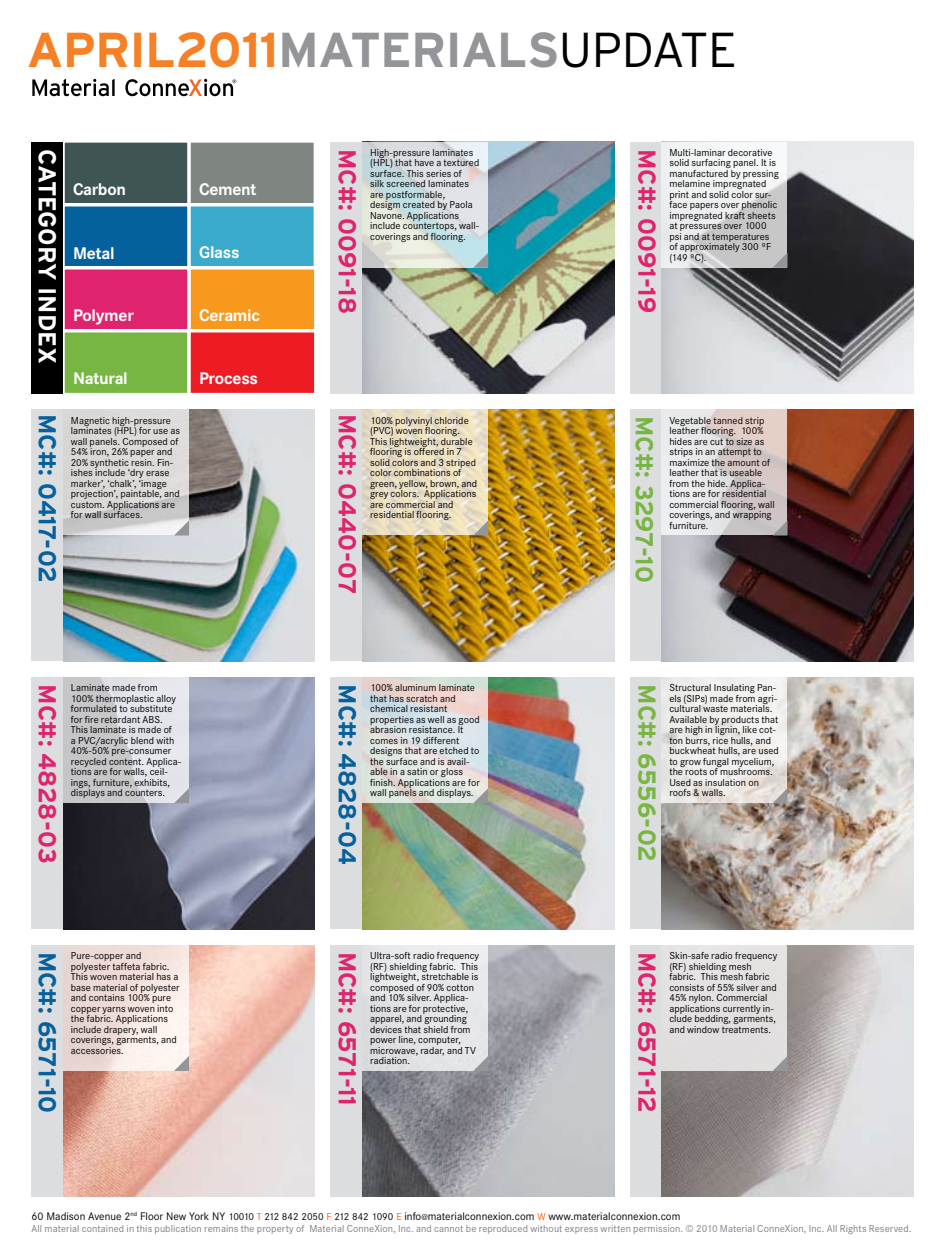
<style>
.page{position:relative;width:945px;height:1260px;background:#fff}
.page>*{position:absolute;margin:0;border:0;box-sizing:border-box;transform-origin:0 0}
.t1{font:700 49px "Interstate";letter-spacing:-.015em;color:#f58025}
.t2{font:700 24.5px "Interstate";color:#e0236d}
.t3{font:700 24.5px "Interstate";color:#05619d}
.t4{font:700 24.5px "Interstate";letter-spacing:-.005em;color:#78b643}
.t5{font:700 24.5px "Interstate";letter-spacing:-.01em;color:#fff}
.t6{font:700 17.5px "Corporate S";letter-spacing:-.02em;color:#fff}
.t7{font:11.38px "Corporate S";color:#000}
.t8{font:10.5px/10.5px "Corporate S";color:#000}
.t9{font:10.5px "Corporate S";letter-spacing:.005em;color:#7e7e8a}
.s1{color:#939598}
.s2{font-weight:300;color:#000}
.s3{font-size:10.5px}
.s4{font-size:10.5px;color:#ff6309}
.s5{font-size:8.75px}
</style>
<div class="page">
<svg style="left:32px;top:79px;width:83px;height:17px"></svg>
<svg style="left:125px;top:79px;width:111px;height:17px"></svg>
<div style="left:32px;top:142px;width:31px;height:252px;background:#000"></div>
<div style="left:63px;top:141px;width:126px;height:64px;background:#3f5554;border:2px solid #fff"></div>
<div style="left:63px;top:268px;width:126px;height:63px;background:#e0236d;border:2px solid #fff"></div>
<div style="left:189px;top:268px;width:127px;height:63px;background:#f8991d;border:2px solid #fff"></div>
<div style="left:189px;top:141px;width:126px;height:64px;background:#7f8580;border:2px solid #fff"></div>
<div style="left:63px;top:205px;width:126px;height:63px;background:#05619d;border:2px solid #fff"></div>
<div style="left:189px;top:205px;width:126px;height:63px;background:#39a9cc;border:2px solid #fff"></div>
<div style="left:63px;top:331px;width:126px;height:64px;background:#78b643;border:2px solid #fff"></div>
<div style="left:189px;top:331px;width:127px;height:64px;background:#ed1c24;border:2px solid #fff"></div>
<div style="left:630px;top:945px;width:32px;height:252px;background:#dcddde"></div>
<div style="left:331px;top:945px;width:31px;height:252px;background:#dcddde"></div>
<div style="left:32px;top:945px;width:31px;height:252px;background:#dcddde"></div>
<div style="left:630px;top:677px;width:32px;height:252px;background:#dcddde"></div>
<div style="left:331px;top:677px;width:31px;height:252px;background:#dcddde"></div>
<div style="left:32px;top:677px;width:31px;height:252px;background:#dcddde"></div>
<div style="left:630px;top:410px;width:32px;height:252px;background:#dcddde"></div>
<div style="left:331px;top:410px;width:31px;height:252px;background:#dcddde"></div>
<div style="left:32px;top:410px;width:31px;height:252px;background:#dcddde"></div>
<div style="left:630px;top:142px;width:32px;height:252px;background:#dcddde"></div>
<div style="left:331px;top:142px;width:31px;height:252px;background:#dcddde"></div>
<img style="left:662px;top:945px;width:252px;height:252px">
<img style="left:362px;top:945px;width:252px;height:252px">
<img style="left:362px;top:677px;width:252px;height:252px">
<img style="left:63px;top:677px;width:252px;height:252px">
<img style="left:662px;top:410px;width:252px;height:252px">
<img style="left:362px;top:142px;width:252px;height:252px">
<img style="left:662px;top:142px;width:252px;height:252px">
<img style="left:63px;top:410px;width:252px;height:252px">
<img style="left:362px;top:410px;width:252px;height:252px">
<img style="left:662px;top:677px;width:252px;height:252px">
<img style="left:63px;top:945px;width:252px;height:252px">
<svg style="left:63px;top:410px;width:126px;height:126px;background:#d8d6d6"></svg>
<svg style="left:362px;top:142px;width:126px;height:126px;background:#d8e1e0"></svg>
<svg style="left:362px;top:410px;width:126px;height:126px;background:#e8ddc2"></svg>
<svg style="left:662px;top:142px;width:126px;height:126px;fill:#edeef0"></svg>
<svg style="left:662px;top:410px;width:126px;height:126px;background:#ddd7d6"></svg>
<svg style="left:63px;top:677px;width:126px;height:126px;background:#d5d5d9"></svg>
<svg style="left:473px;top:253px;width:15px;height:15px"></svg>
<svg style="left:773px;top:253px;width:15px;height:15px"></svg>
<svg style="left:174px;top:520px;width:15px;height:15px"></svg>
<svg style="left:473px;top:520px;width:15px;height:15px"></svg>
<svg style="left:773px;top:520px;width:15px;height:15px"></svg>
<svg style="left:174px;top:788px;width:15px;height:15px"></svg>
<svg style="left:362px;top:677px;width:126px;height:126px;background:#dfe0de"></svg>
<svg style="left:473px;top:788px;width:15px;height:15px"></svg>
<svg style="left:662px;top:677px;width:126px;height:126px;fill:#eeedec"></svg>
<svg style="left:773px;top:788px;width:15px;height:15px"></svg>
<div style="left:362px;top:945px;width:126px;height:126px;background:#e5e6e7"></div>
<svg style="left:473px;top:1056px;width:15px;height:15px"></svg>
<div style="left:662px;top:945px;width:126px;height:126px;background:#e3e1e0"></div>
<svg style="left:773px;top:1056px;width:15px;height:15px"></svg>
<div style="left:63px;top:945px;width:126px;height:126px;background:linear-gradient(to right,#e5d1cd,#fff3ee)"></div>
<svg style="left:174px;top:1056px;width:15px;height:15px"></svg>
<h1 class="t1" style="left:27px;top:22px;width:711px">APRIL2011<span class="s1">MATERIALS</span><span class="s2">UPDATE</span></h1>
<h2 class="t5" style="left:61px;top:149px;width:217px;rotate:90deg">CATEGORY INDEX</h2>
<h2 class="t3" style="left:61px;top:414px;width:171px;rotate:90deg">MC#: 0417-02</h2>
<h3 class="t6" style="left:73px;top:179px;width:55px">Carbon</h3>
<h3 class="t6" style="left:73px;top:243px;width:43px">Metal</h3>
<h3 class="t6" style="left:199px;top:179px;width:59px">Cement</h3>
<h3 class="t6" style="left:199px;top:242px;width:42px">Glass</h3>
<h3 class="t6" style="left:73px;top:305px;width:62px">Polymer</h3>
<h3 class="t6" style="left:199px;top:305px;width:63px">Ceramic</h3>
<h3 class="t6" style="left:73px;top:368px;width:56px">Natural</h3>
<h3 class="t6" style="left:199px;top:368px;width:60px">Process</h3>
<p class="t8" style="left:71px;top:415px;width:111px">Magnetic high-pressure laminates (HPL) for use as wall panels. Composed of<br>54% iron, 26% paper and<br>20% synthetic resin. Fin&shy;ishes include ‘dry erase marker’, ‘chalk’, ‘image projection’, paintable, and custom. Applications are for wall surfaces.</p>
<h2 class="t2" style="left:361px;top:149px;width:166px;rotate:90deg">MC#: 0091-18</h2>
<p class="t8" style="left:370px;top:147px;width:111px">High-pressure laminates (HPL) that have a textured surface. This series of<br>silk screened laminates are postformable,<br>desigm created by Paola<br>Navone. Applications include countertops, wall&shy;coverings and flooring.</p>
<h2 class="t2" style="left:361px;top:414px;width:182px;rotate:90deg">MC#: 0440-07</h2>
<p class="t8" style="left:370px;top:415px;width:109px">100% polyvinyl chloride (PVC) woven flooring.<br>This lightweight, durable flooring is offered in 7 solid colors and 3 striped color combinations of green, yellow, brown, and grey colors. Applications are commercial and residential flooring.</p>
<h2 class="t2" style="left:661px;top:149px;width:166px;rotate:90deg">MC#: 0091-19</h2>
<p class="t8" style="left:669px;top:147px;width:111px">Multi-laminar decorative solid surfacing panel. It is manufactured by pressing melamine impregnated print and solid color sur&shy;face papers over phenolic impregnated kraft sheets at pressures over 1000 psi and at temperatures of approximately 300 ºF (149 ºC).</p>
<h2 class="t4" style="left:658px;top:416px;width:168px;rotate:90deg">MC#: 3297-10</h2>
<p class="t8" style="left:669px;top:415px;width:107px">Vegetable tanned strip leather flooring. 100% hides are cut to size as strips in an attempt to maximize the amount of leather that is useable from the hide. Applica&shy;tions are for residential commercial flooring, wall coverings, and wrapping furniture.</p>
<h2 class="t2" style="left:61px;top:684px;width:181px;rotate:90deg">MC#: 4828-03</h2>
<p class="t8" style="left:71px;top:683px;width:112px">Laminate made from<br>100% thermoplastic alloy formulated to substitute for fire retardant ABS.<br>This laminate is made of<br>a PVC/acrylic blend with<br>40%-50% pre-consumer recycled content. Applica&shy;tions are for walls, ceil&shy;ings, furniture, exhibits, displays and counters.</p>
<h2 class="t3" style="left:361px;top:684px;width:182px;rotate:90deg">MC#: 4828-04</h2>
<p class="t8" style="left:370px;top:683px;width:111px">100% aluminum laminate that has scratch and chemical resistant properties as well as good abrasion resistance. It comes in 19 different designs that are etched to the surface and is avail&shy;able in a satin or gloss finish. Applications are for wall panels and displays.</p>
<p class="t8" style="left:669px;top:683px;width:111px">Structural Insulating Pan&shy;els (SIPs) made from agri&shy;cultural waste materials.<br>Available by products that are high in lignin, like cot&shy;ton burrs, rice hulls, and buckwheat hulls, are used to grow fungal mycelium, the roots of mushrooms.<br>Used as insulation on roofs &amp; walls.</p>
<h2 class="t4" style="left:661px;top:684px;width:179px;rotate:90deg">MC#: 6556-02</h2>
<h2 class="t3" style="left:61px;top:952px;width:163px;rotate:90deg">MC#: 6571-10</h2>
<p class="t8" style="left:71px;top:950px;width:110px">Pure-copper and polyester taffeta fabric.<br>This woven material has a base material of polyester and contains 100% pure copper yarns woven into the fabric. Applications include drapery, wall coverings, garments, and accessories.</p>
<p class="t8" style="left:370px;top:950px;width:111px">Ultra-soft radio frequency (RF) shielding fabric. This lightweight, stretchable is composed of 90% cotton and 10% silver. Applica&shy;tions are for protective, apparel, and grounding devices that shield from power line, computer, microwave, radar, and TV radiation.</p>
<p class="t8" style="left:669px;top:950px;width:110px">Skin-safe radio frequency (RF) shielding mesh fabric. This mesh fabric consists of 55% silver and<br>45% nylon. Commercial applications currently in&shy;clude bedding, garments, and window treatments.</p>
<h2 class="t2" style="left:361px;top:952px;width:156px;rotate:90deg">MC#: 6571-11</h2>
<h2 class="t2" style="left:661px;top:952px;width:163px;rotate:90deg">MC#: 6571-12</h2>
<p class="t7" style="left:32px;top:1209px;width:650px">60 Madison Avenue 2<sup>nd</sup> Floor New York NY <span class="s3">10010</span> <span class="s4">T</span> <span class="s3">212 842 2050</span> <span class="s4">F</span> <span class="s3">212 842 1090</span> <span class="s4">E</span> info<span class="s5">@</span>materialconnexion.com <span class="s4">W</span> www.materialconnexion.com</p>
<p class="t9" style="left:32px;top:1222px;width:882px">All material contained in this publication remains the property of Material ConneXion, Inc. and cannot be reproduced without express written permission. © 2010 Material ConneXion, Inc. All Rights Reserved.</p>
</div>
